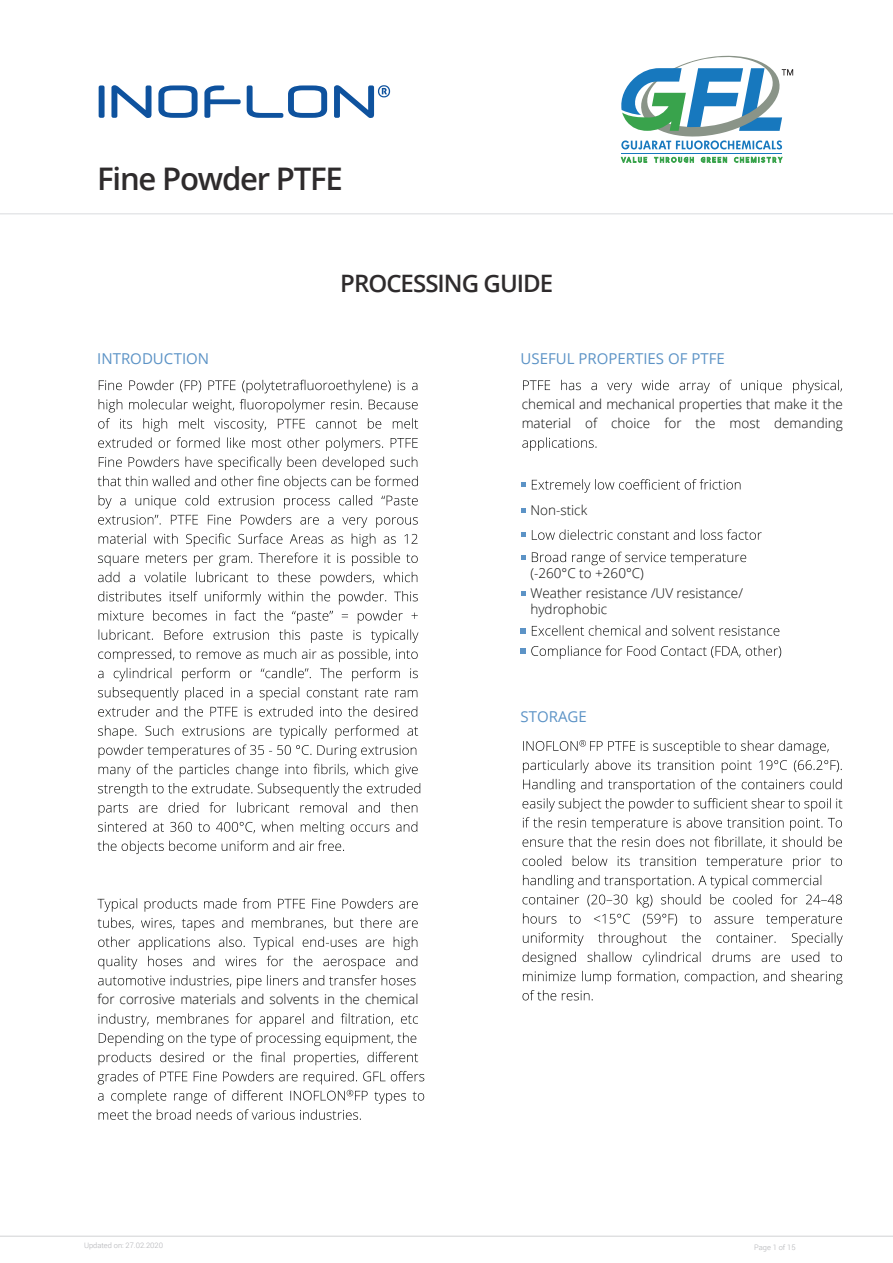
<style>
.page{position:relative;width:893px;height:1263px;background:#fff}
.page>*{position:absolute;margin:0;border:0;box-sizing:border-box;transform-origin:0 0}
.t1{font:600 31.05px "Open Sans";letter-spacing:-.04em;color:#2e2b2c}
.t2{font:600 24px "Open Sans";letter-spacing:-.04em;color:#2e2b2c}
.t3{font:15px "Open Sans";color:#5c93c6}
.t4{font:300 13.5px/15.6px "Open Sans";color:#090a09}
.t5{font:300 7.5px "Roboto";color:#aeafb3}
</style>
<div class="page">
<svg style="left:532px;top:479px;width:208px;height:14px"></svg>
<svg style="left:532px;top:552px;width:214px;height:13px"></svg>
<svg style="left:532px;top:529px;width:230px;height:11px"></svg>
<svg style="left:521px;top:482px;width:5px;height:5px"></svg>
<svg style="left:521px;top:508px;width:5px;height:5px"></svg>
<svg style="left:521px;top:532px;width:4px;height:5px"></svg>
<svg style="left:521px;top:555px;width:4px;height:5px"></svg>
<svg style="left:521px;top:591px;width:4px;height:5px"></svg>
<svg style="left:532px;top:625px;width:247px;height:11px"></svg>
<svg style="left:520px;top:628px;width:6px;height:5px"></svg>
<svg style="left:520px;top:645px;width:261px;height:14px"></svg>
<hr style="left:0;top:1236px;width:893px;height:1px;background:#d1d2d4">
<hr style="left:0;top:213px;width:893px;height:2px;background:#e6e7e9">
<svg style="left:99px;top:85px;width:291px;height:33px"></svg>
<svg style="left:99px;top:380px;width:318px;height:13px"></svg>
<svg style="left:99px;top:399px;width:319px;height:13px"></svg>
<svg style="left:98px;top:418px;width:320px;height:52px"></svg>
<svg style="left:98px;top:476px;width:320px;height:13px"></svg>
<svg style="left:99px;top:495px;width:319px;height:13px"></svg>
<svg style="left:98px;top:514px;width:320px;height:52px"></svg>
<svg style="left:98px;top:572px;width:319px;height:13px"></svg>
<svg style="left:98px;top:591px;width:320px;height:13px"></svg>
<svg style="left:99px;top:610px;width:319px;height:33px"></svg>
<svg style="left:98px;top:649px;width:320px;height:13px"></svg>
<svg style="left:98px;top:668px;width:320px;height:13px"></svg>
<svg style="left:98px;top:687px;width:319px;height:13px"></svg>
<svg style="left:98px;top:706px;width:319px;height:11px"></svg>
<svg style="left:98px;top:725px;width:320px;height:33px"></svg>
<svg style="left:99px;top:764px;width:179px;height:13px"></svg>
<svg style="left:285px;top:764px;width:133px;height:13px"></svg>
<svg style="left:98px;top:783px;width:322px;height:13px"></svg>
<svg style="left:98px;top:802px;width:319px;height:52px"></svg>
<svg style="left:97px;top:898px;width:321px;height:33px"></svg>
<svg style="left:98px;top:937px;width:319px;height:13px"></svg>
<svg style="left:98px;top:956px;width:319px;height:13px"></svg>
<svg style="left:98px;top:975px;width:318px;height:13px"></svg>
<svg style="left:98px;top:1013px;width:320px;height:33px"></svg>
<svg style="left:99px;top:1052px;width:319px;height:13px"></svg>
<svg style="left:98px;top:1071px;width:326px;height:13px"></svg>
<svg style="left:98px;top:1090px;width:326px;height:30px"></svg>
<svg style="left:523px;top:380px;width:319px;height:13px"></svg>
<svg style="left:522px;top:437px;width:74px;height:14px"></svg>
<svg style="left:523px;top:740px;width:306px;height:14px"></svg>
<svg style="left:523px;top:760px;width:66px;height:13px"></svg>
<svg style="left:595px;top:760px;width:36px;height:10px"></svg>
<svg style="left:638px;top:760px;width:12px;height:10px"></svg>
<svg style="left:657px;top:760px;width:57px;height:10px"></svg>
<svg style="left:722px;top:760px;width:30px;height:13px"></svg>
<svg style="left:759px;top:760px;width:28px;height:10px"></svg>
<svg style="left:794px;top:760px;width:48px;height:12px"></svg>
<svg style="left:523px;top:779px;width:52px;height:13px"></svg>
<svg style="left:581px;top:779px;width:21px;height:10px"></svg>
<svg style="left:608px;top:779px;width:86px;height:13px"></svg>
<svg style="left:701px;top:779px;width:35px;height:10px"></svg>
<svg style="left:742px;top:779px;width:62px;height:10px"></svg>
<svg style="left:810px;top:779px;width:32px;height:10px"></svg>
<svg style="left:522px;top:798px;width:320px;height:13px"></svg>
<svg style="left:828px;top:818px;width:14px;height:10px"></svg>
<svg style="left:522px;top:817px;width:300px;height:31px"></svg>
<svg style="left:828px;top:836px;width:14px;height:11px"></svg>
<svg style="left:522px;top:856px;width:39px;height:10px"></svg>
<svg style="left:573px;top:856px;width:34px;height:10px"></svg>
<svg style="left:618px;top:856px;width:78px;height:10px"></svg>
<svg style="left:706px;top:857px;width:76px;height:12px"></svg>
<svg style="left:793px;top:856px;width:28px;height:13px"></svg>
<svg style="left:830px;top:857px;width:12px;height:9px"></svg>
<svg style="left:523px;top:875px;width:298px;height:13px"></svg>
<svg style="left:522px;top:894px;width:57px;height:10px"></svg>
<svg style="left:587px;top:894px;width:40px;height:12px"></svg>
<svg style="left:637px;top:894px;width:15px;height:13px"></svg>
<svg style="left:661px;top:894px;width:39px;height:10px"></svg>
<svg style="left:710px;top:894px;width:14px;height:10px"></svg>
<svg style="left:733px;top:894px;width:39px;height:10px"></svg>
<svg style="left:781px;top:894px;width:16px;height:10px"></svg>
<svg style="left:806px;top:894px;width:36px;height:10px"></svg>
<svg style="left:523px;top:913px;width:33px;height:11px"></svg>
<svg style="left:569px;top:915px;width:12px;height:9px"></svg>
<svg style="left:594px;top:914px;width:36px;height:10px"></svg>
<svg style="left:643px;top:914px;width:34px;height:12px"></svg>
<svg style="left:690px;top:915px;width:11px;height:9px"></svg>
<svg style="left:523px;top:932px;width:61px;height:14px"></svg>
<svg style="left:598px;top:932px;width:69px;height:14px"></svg>
<svg style="left:682px;top:932px;width:19px;height:11px"></svg>
<svg style="left:714px;top:915px;width:129px;height:31px"></svg>
<svg style="left:522px;top:952px;width:54px;height:13px"></svg>
<svg style="left:587px;top:952px;width:45px;height:10px"></svg>
<svg style="left:643px;top:952px;width:57px;height:13px"></svg>
<svg style="left:712px;top:952px;width:38px;height:10px"></svg>
<svg style="left:762px;top:952px;width:57px;height:10px"></svg>
<svg style="left:830px;top:953px;width:12px;height:9px"></svg>
<svg style="left:523px;top:971px;width:53px;height:10px"></svg>
<svg style="left:582px;top:971px;width:29px;height:13px"></svg>
<svg style="left:617px;top:971px;width:61px;height:12px"></svg>
<svg style="left:685px;top:971px;width:72px;height:13px"></svg>
<svg style="left:763px;top:971px;width:22px;height:10px"></svg>
<svg style="left:791px;top:971px;width:51px;height:13px"></svg>
<svg style="left:522px;top:990px;width:71px;height:10px"></svg>
<svg style="left:621px;top:157px;width:161px;height:6px"></svg>
<hr style="left:621px;top:153px;width:161px;height:1px;background:#1778be">
<svg style="left:621px;top:55px;width:172px;height:94px"></svg>
<h1 class="t1" style="left:97px;top:158px;width:247px">Fine Powder PTFE</h1>
<h2 class="t2" style="left:340px;top:267px;width:215px">PROCESSING GUIDE</h2>
<p class="t3" style="left:97px;top:348px;width:113px">INTRODUCTION</p>
<p class="t3" style="left:521px;top:348px;width:206px">USEFUL PROPERTIES OF PTFE</p>
<p class="t4" style="left:522px;top:394px;width:323px;line-height:19.2px">chemical and mechanical properties that make it the material of choice for the most demanding</p>
<p class="t4" style="left:530px;top:502px;width:58px">Non-stick</p>
<p class="t4" style="left:530px;top:565px;width:115px">(-260°C to +260°C)</p>
<p class="t4" style="left:530px;top:585px;width:214px">Weather resistance /UV resistance/ hydrophobic</p>
<p class="t3" style="left:520px;top:706px;width:68px">STORAGE</p>
<p class="t4" style="left:97px;top:991px;width:323px">for corrosive materials and solvents in the chemical</p>
<p class="t5" style="left:84px;top:1240px;width:81px">Updated on: 27.02.2020</p>
<p class="t5" style="left:754px;top:1242px;width:43px">Page 1 of 15</p>
</div>
